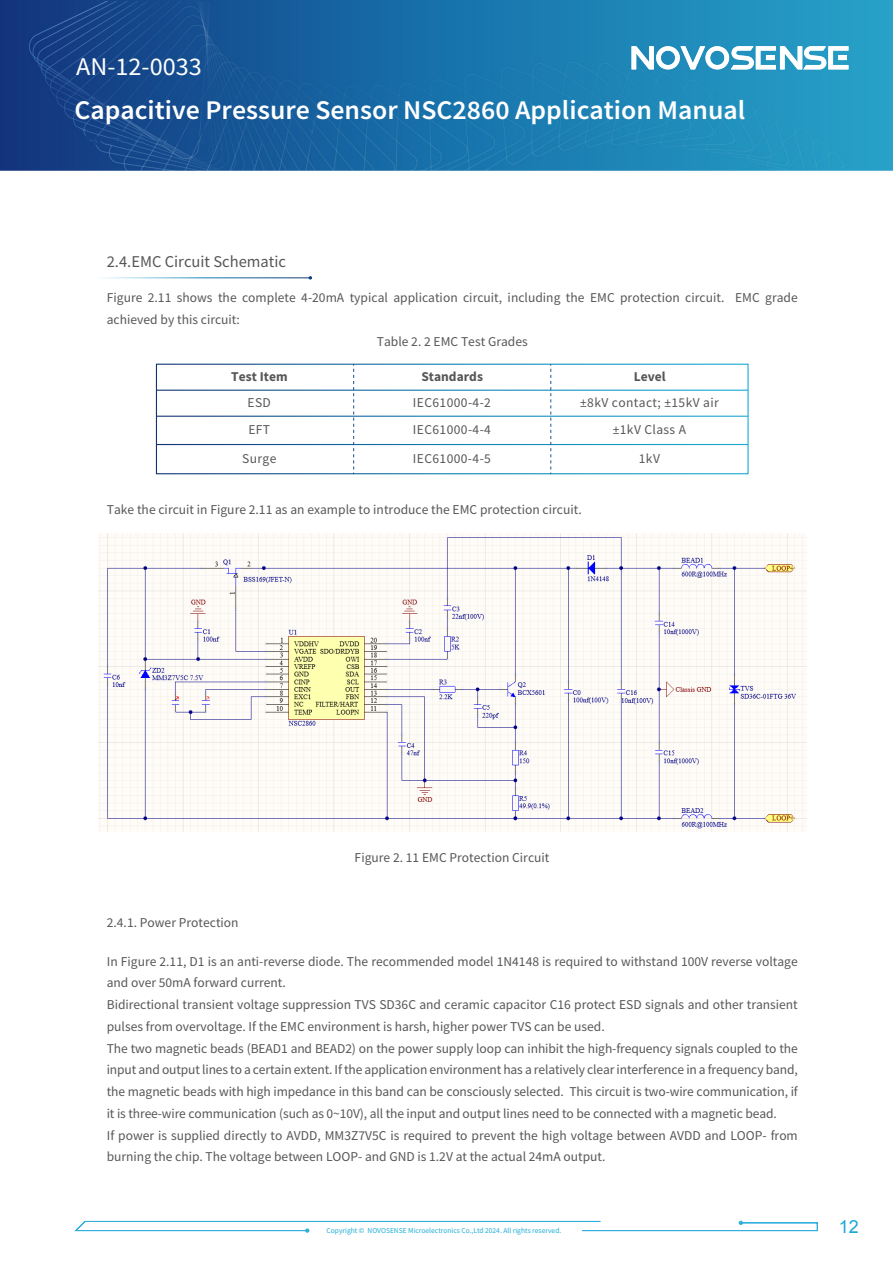
<style>
.page{position:relative;width:893px;height:1263px;background:#fff}
.page>*{position:absolute;margin:0;border:0;box-sizing:border-box;transform-origin:0 0}
.t1{font:600 27px "Source Sans Pro";color:#fff}
.t2{font:25.5px "Source Sans Pro";color:#fff}
.t3{font:18px "Arial";color:#1ca9d4}
.t4{font:16.5px "Source Sans Pro";color:#585757}
.t5{font:13.5px/21.8px "Source Sans Pro";color:#585757}
.t6{font:13.5px/27.5px "Source Sans Pro";letter-spacing:.03em;color:#585757}
.t7{font:700 13.5px "Source Sans Pro";color:#585757}
.t8{font:13.5px "Source Sans Pro";color:#575757}
.t9{font:7.5px "Source Sans Pro";color:#1eadd6}
</style>
<div class="page">
<img style="left:0;top:0;width:893px;height:170px">
<svg style="left:632px;top:46px;width:216px;height:23px"></svg>
<svg style="left:74px;top:1221px;width:744px;height:12px"></svg>
<div style="left:156px;top:364px;width:593px;height:110px;border:1px solid #fff"></div>
<hr style="left:157px;top:390px;width:591px;height:1px;background:#fff">
<hr style="left:156px;top:416px;width:592px;height:1px;background:#fff">
<hr style="left:156px;top:444px;width:592px;height:1px;background:#fff">
<svg style="left:550px;top:364px;width:1px;height:110px"></svg>
<svg style="left:353px;top:364px;width:1px;height:110px"></svg>
<img style="left:98px;top:534px;width:709px;height:298px">
<h2 class="t2" style="left:76px;top:51px;width:127px">AN-12-0033</h2>
<h1 class="t1" style="left:74px;top:92px;width:672px">Capacitive Pressure Sensor NSC2860 Application Manual</h1>
<p class="t4" style="left:107px;top:251px;width:181px">2.4.EMC Circuit Schematic</p>
<p class="t5" style="left:107px;top:287px;width:693px">Figure 2.11 shows the complete 4-20mA typical application circuit, including the EMC protection circuit. EMC grade</p>
<p class="t5" style="left:107px;top:309px;width:135px">achieved by this circuit:</p>
<p class="t5" style="left:377px;top:330px;width:153px">Table 2. 2 EMC Test Grades</p>
<p class="t7" style="left:231px;top:367px;width:58px">Test Item</p>
<p class="t7" style="left:421px;top:367px;width:63px">Standards</p>
<p class="t7" style="left:634px;top:367px;width:34px">Level</p>
<p class="t5" style="left:248px;top:391px;width:25px">ESD</p>
<p class="t6" style="left:580px;top:389px;width:140px">±8kV contact; ±15kV air</p>
<p class="t6" style="left:413px;top:389px;width:80px">IEC61000-4-2<br>IEC61000-4-4</p>
<p class="t6" style="left:613px;top:416px;width:75px">±1kV Class A</p>
<p class="t5" style="left:248px;top:419px;width:23px">EFT</p>
<p class="t5" style="left:242px;top:447px;width:36px">Surge</p>
<p class="t6" style="left:413px;top:444px;width:80px">IEC61000-4-5</p>
<p class="t5" style="left:639px;top:447px;width:23px">1kV</p>
<p class="t5" style="left:107px;top:498px;width:476px">Take the circuit in Figure 2.11 as an example to introduce the EMC protection circuit.</p>
<p class="t8" style="left:107px;top:914px;width:133px">2.4.1. Power Protection</p>
<p class="t5" style="left:355px;top:847px;width:196px">Figure 2. 11 EMC Protection Circuit</p>
<p class="t5" style="left:107px;top:950px;width:693px">In Figure 2.11, D1 is an anti-reverse diode. The recommended model 1N4148 is required to withstand 100V reverse voltage and over 50mA forward current.<br>Bidirectional transient voltage suppression TVS SD36C and ceramic capacitor C16 protect ESD signals and other transient pulses from overvoltage. If the EMC environment is harsh, higher power TVS can be used.<br>The two magnetic beads (BEAD1 and BEAD2) on the power supply loop can inhibit the high-frequency signals coupled to the input and output lines to a certain extent. If the application environment has a relatively clear interference in a frequency band, the magnetic beads with high impedance in this band can be consciously selected. This circuit is two-wire communication, if it is three-wire communication (such as 0~10V), all the input and output lines need to be connected with a magnetic bead.<br>If power is supplied directly to AVDD, MM3Z7V5C is required to prevent the high voltage between AVDD and LOOP- from burning the chip. The voltage between LOOP- and GND is 1.2V at the actual 24mA output.</p>
<p class="t9" style="left:327px;top:1226px;width:236px">Copyright © NOVOSENSE Microelectronics Co.,Ltd 2024. All rights reserved.</p>
<h3 class="t3" style="left:839px;top:1215px;width:22px">12</h3>
</div>
